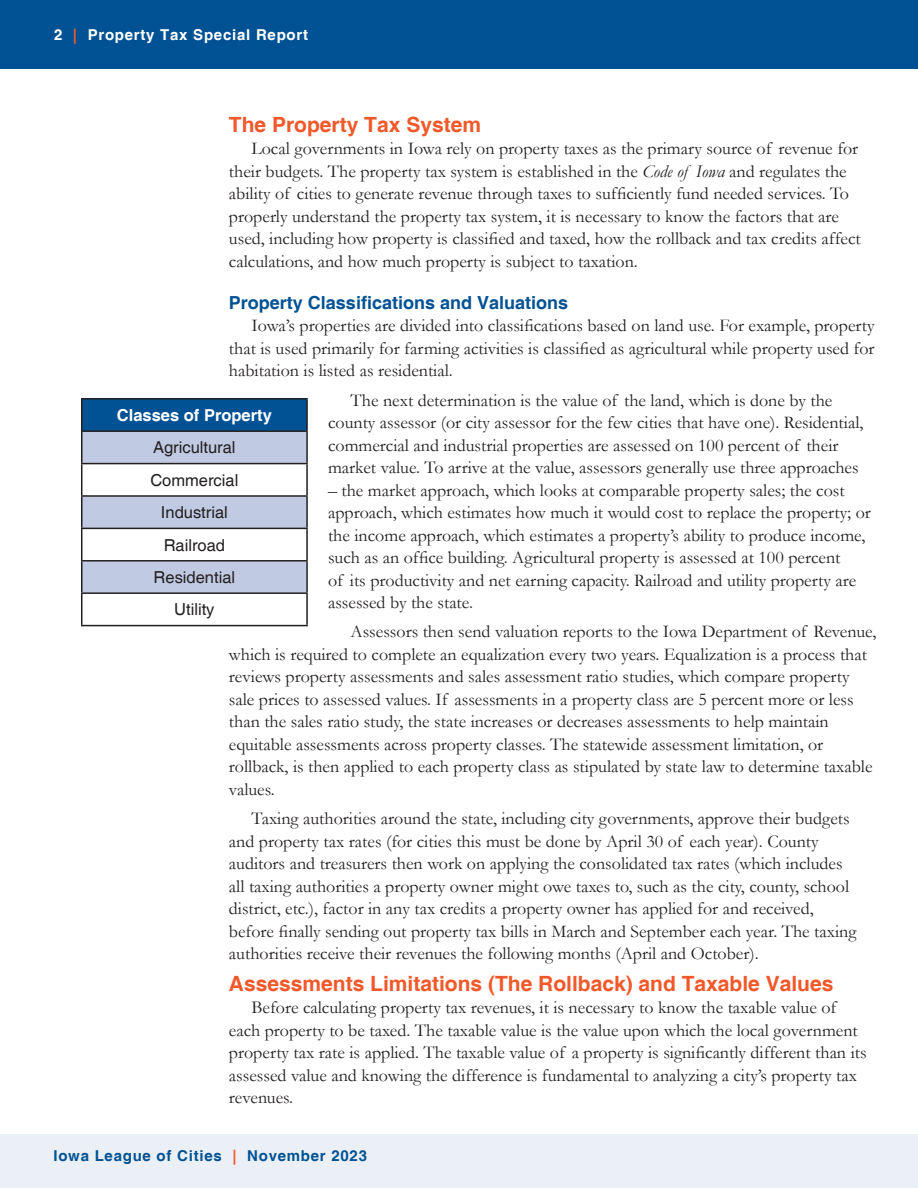
<style>
.page{position:relative;width:918px;height:1188px;background:#fff}
.page>*{position:absolute;margin:0;border:0;box-sizing:border-box;transform-origin:0 0}
.Orange_Header{font:700 21px "Helvetica";color:#f1592a}
.Body_Text{font:18px/22.5px "Garamond";color:#231f20}
.Blue_Subheader{font:700 18px "Helvetica";color:#005294}
.t1{font:16.5px "Helvetica";color:#231f20}
.t2{font:700 16.5px "Helvetica";color:#fff}
.t3{font:700 15px "Helvetica";letter-spacing:.05em;color:#005294}
.t4{font:700 15px "Helvetica";letter-spacing:.05em;color:#fff}
.s1{color:#f1592a}
.s2{font-style:italic}
</style>
<div class="page">
<div style="left:0;top:0;width:918px;height:69px;background:#005294"></div>
<div style="left:0;top:1134px;width:918px;height:54px;background:#eaf0f5"></div>
<div style="left:82px;top:399px;width:225px;height:32px;background:#005294"></div>
<svg style="left:82px;top:432px;width:224px;height:160px"></svg>
<hr style="left:81px;top:398px;width:227px;height:2px;background:#231f20">
<hr style="left:81px;top:400px;width:1px;height:30px;background:#231f20">
<hr style="left:306px;top:400px;width:2px;height:30px;background:#231f20">
<hr style="left:81px;top:430px;width:227px;height:2px;background:#231f20">
<hr style="left:81px;top:432px;width:1px;height:31px;background:#231f20">
<hr style="left:306px;top:432px;width:2px;height:31px;background:#231f20">
<hr style="left:81px;top:463px;width:227px;height:1px;background:#231f20">
<hr style="left:81px;top:464px;width:1px;height:31px;background:#231f20">
<hr style="left:306px;top:464px;width:2px;height:31px;background:#231f20">
<hr style="left:81px;top:495px;width:227px;height:2px;background:#231f20">
<hr style="left:81px;top:497px;width:1px;height:31px;background:#231f20">
<hr style="left:306px;top:497px;width:2px;height:31px;background:#231f20">
<hr style="left:81px;top:528px;width:227px;height:1px;background:#231f20">
<hr style="left:81px;top:529px;width:1px;height:31px;background:#231f20">
<hr style="left:306px;top:529px;width:2px;height:31px;background:#231f20">
<hr style="left:81px;top:560px;width:227px;height:2px;background:#231f20">
<hr style="left:81px;top:562px;width:1px;height:30px;background:#231f20">
<hr style="left:306px;top:562px;width:2px;height:30px;background:#231f20">
<hr style="left:81px;top:592px;width:227px;height:2px;background:#231f20">
<hr style="left:81px;top:594px;width:1px;height:31px;background:#231f20">
<hr style="left:306px;top:594px;width:2px;height:31px;background:#231f20">
<hr style="left:81px;top:625px;width:227px;height:1px;background:#231f20">
<p class="t4" style="left:54px;top:26px;width:256px">2 <span class="s1">|</span> Property Tax Special Report</p>
<p class="Orange_Header" style="left:229px;top:112px;width:254px">The Property Tax System</p>
<p class="Body_Text" style="left:229px;top:137px;width:633px;text-indent:22px">Local governments in Iowa rely on property taxes as the primary source of revenue for their budgets. The property tax system is established in the <span class="s2">Code of Iowa</span> and regulates the ability of cities to generate revenue through taxes to sufficiently fund needed services. To properly understand the property tax system, it is necessary to know the factors that are used, including how property is classified and taxed, how the rollback and tax credits affect calculations, and how much property is subject to taxation.</p>
<p class="Blue_Subheader" style="left:229px;top:291px;width:341px">Property Classifications and Valuations</p>
<p class="Body_Text" style="left:229px;top:314px;width:647px;text-align:justify;text-indent:22px">Iowa’s properties are divided into classifications based on land use. For example, property that is used primarily for farming activities is classified as agricultural while property used for habitation is listed as residential.</p>
<p class="Body_Text" style="left:328px;top:388px;width:537px;text-indent:22px">The next determination is the value of the land, which is done by the county assessor (or city assessor for the few cities that have one). Residential, commercial and industrial properties are assessed on 100 percent of their market value. To arrive at the value, assessors generally use three approaches</p>
<p class="Body_Text" style="left:328px;top:478px;width:544px">– the market approach, which looks at comparable property sales; the cost approach, which estimates how much it would cost to replace the property; or the income approach, which estimates a property’s ability to produce income, such as an office building. Agricultural property is assessed at 100 percent<br>of its productivity and net earning capacity. Railroad and utility property are assessed by the state.</p>
<p class="Body_Text" style="left:229px;top:620px;width:649px;text-indent:122px">Assessors then send valuation reports to the Iowa Department of Revenue, which is required to complete an equalization every two years. Equalization is a process that reviews property assessments and sales assessment ratio studies, which compare property sale prices to assessed values. If assessments in a property class are 5 percent more or less than the sales ratio study, the state increases or decreases assessments to help maintain equitable assessments across property classes. The statewide assessment limitation, or rollback, is then applied to each property class as stipulated by state law to determine taxable values.</p>
<p class="Body_Text" style="left:229px;top:807px;width:629px;text-indent:22px">Taxing authorities around the state, including city governments, approve their budgets and property tax rates (for cities this must be done by April 30 of each year). County auditors and treasurers then work on applying the consolidated tax rates (which includes all taxing authorities a property owner might owe taxes to, such as the city, county, school district, etc.), factor in any tax credits a property owner has applied for and received, before finally sending out property tax bills in March and September each year. The taxing authorities receive their revenues the following months (April and October).</p>
<p class="Orange_Header" style="left:229px;top:971px;width:606px">Assessments Limitations (The Rollback) and Taxable Values</p>
<p class="Body_Text" style="left:229px;top:996px;width:639px;text-indent:22px">Before calculating property tax revenues, it is necessary to know the taxable value of each property to be taxed. The taxable value is the value upon which the local government property tax rate is applied. The taxable value of a property is significantly different than its assessed value and knowing the difference is fundamental to analyzing a city’s property tax revenues.</p>
<p class="t2" style="left:117px;top:405px;width:156px">Classes of Property</p>
<p class="t1" style="left:153px;top:438px;width:84px">Agricultural</p>
<p class="t1" style="left:150px;top:470px;width:89px">Commercial</p>
<p class="t1" style="left:161px;top:503px;width:68px">Industrial</p>
<p class="t1" style="left:164px;top:535px;width:63px">Railroad</p>
<p class="t1" style="left:154px;top:568px;width:83px">Residential</p>
<p class="t1" style="left:174px;top:600px;width:42px">Utility</p>
<p class="t3" style="left:53px;top:1147px;width:315px">Iowa League of Cities <span class="s1">|</span> November 2023</p>
</div>
